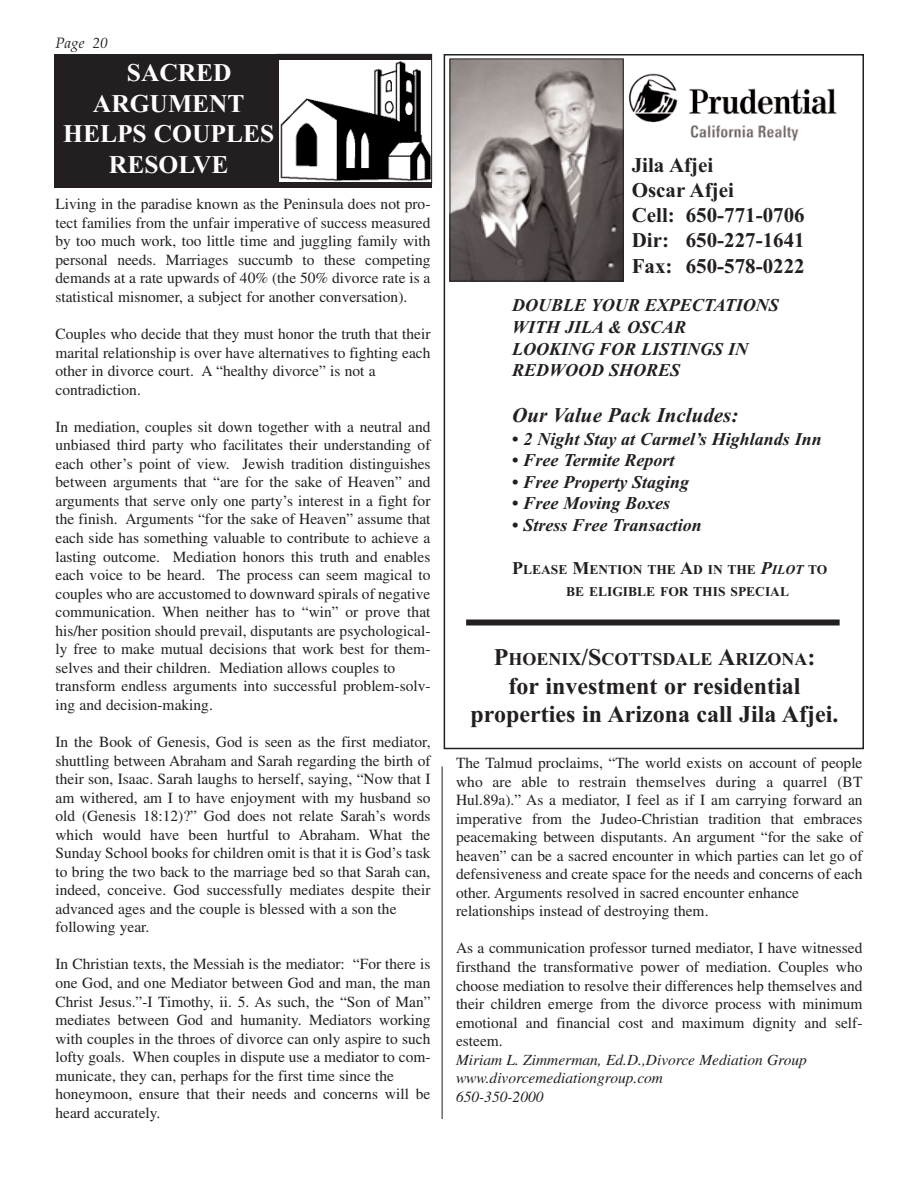
<style>
.page{position:relative;width:918px;height:1188px;background:#fff}
.page>*{position:absolute;margin:0;border:0;box-sizing:border-box;transform-origin:0 0}
.t1{font:700 25.5px "Times New Roman";color:#fff}
.t2{font:700 24px/28.8px "Times New Roman";color:#231f20;text-align:center}
.t3{font:700 21px/25.2px "Times New Roman";color:#231f20}
.t4{font:italic 700 21px "Times New Roman";color:#231f20}
.t5{font:italic 700 18px/21.6px "Times New Roman";color:#231f20}
.t6{font:700 18px "Times New Roman";color:#231f20}
.t7{font:15.45px/18.6px "Times";color:#231f20}
.t8{font:italic 15.45px/18.6px "Times";color:#231f20}
.t9{font:italic 15px "Palatino";color:#231f20}
.t10{font:700 13.5px/21.6px "Times New Roman";color:#231f20}
.s1{font-size:18px}
.s2{font-style:italic;font-size:18px}
.s3{font-style:italic}
.s4{font-size:24px}
</style>
<div class="page">
<div style="left:444px;top:54px;width:420px;height:695px;border:2px solid #231f20"></div>
<img style="left:628px;top:73px;width:209px;height:68px">
<img style="left:452px;top:60px;width:170px;height:219px">
<div style="left:450px;top:58px;width:174px;height:223px;border:1px solid #231f20"></div>
<div style="left:466px;top:620px;width:374px;height:6px;background:#231f20"></div>
<hr style="left:442px;top:766px;width:1px;height:353px;background:#231f20">
<div style="left:54px;top:54px;width:378px;height:134px;background:#231f20"></div>
<img style="left:279px;top:60px;width:151px;height:122px">
<div style="left:276px;top:54px;width:156px;height:130px;border:1px solid #231f20"></div>
<p class="t9" style="left:56px;top:35px;width:54px">Page 20</p>
<h1 class="t1" style="left:127px;top:57px;width:106px">SACRED</h1>
<h1 class="t1" style="left:93px;top:88px;width:153px">ARGUMENT</h1>
<h1 class="t1" style="left:63px;top:118px;width:213px">HELPS COUPLES</h1>
<h1 class="t1" style="left:109px;top:149px;width:121px">RESOLVE</h1>
<p class="t7" style="left:56px;top:196px;width:377px;text-align:justify">Living in the paradise known as the Peninsula does not pro&shy;tect families from the unfair imperative of success measured by too much work, too little time and juggling family with personal needs. Marriages succumb to these competing demands at a rate upwards of 40% (the 50% divorce rate is a statistical misnomer, a subject for another conversation).</p>
<p class="t7" style="left:56px;top:326px;width:376px">Couples who decide that they must honor the truth that their marital relationship is over have alternatives to fighting each other in divorce court. A “healthy divorce” is not a contradiction.</p>
<p class="t7" style="left:56px;top:419px;width:377px">In mediation, couples sit down together with a neutral and unbiased third party who facilitates their understanding of each other’s point of view. Jewish tradition distinguishes between arguments that “are for the sake of Heaven” and arguments that serve only one party’s interest in a fight for the finish. Arguments “for the sake of Heaven” assume that each side has something valuable to contribute to achieve a lasting outcome. Mediation honors this truth and enables each voice to be heard. The process can seem magical to couples who are accustomed to downward spirals of negative communication. When neither has to “win” or prove that his/her position should prevail, disputants are psychological&shy;ly free to make mutual decisions that work best for them&shy;selves and their children. Mediation allows couples to transform endless arguments into successful problem-solv&shy;ing and decision-making.</p>
<p class="t7" style="left:55px;top:734px;width:377px">In the Book of Genesis, God is seen as the first mediator, shuttling between Abraham and Sarah regarding the birth of their son, Isaac. Sarah laughs to herself, saying, “Now that I am withered, am I to have enjoyment with my husband so old (Genesis 18:12)?” God does not relate Sarah’s words which would have been hurtful to Abraham. What the Sunday School books for children omit is that it is God’s task to bring the two back to the marriage bed so that Sarah can, indeed, conceive. God successfully mediates despite their advanced ages and the couple is blessed with a son the following year.</p>
<p class="t7" style="left:55px;top:957px;width:377px">In Christian texts, the Messiah is the mediator: “For there is one God, and one Mediator between God and man, the man Christ Jesus.”-I Timothy, ii. 5. As such, the “Son of Man” mediates between God and humanity. Mediators working with couples in the throes of divorce can only aspire to such lofty goals. When couples in dispute use a mediator to com&shy;municate, they can, perhaps for the first time since the honeymoon, ensure that their needs and concerns will be heard accurately.</p>
<h3 class="t3" style="left:632px;top:152px;width:174px">Jila Afjei<br>Oscar Afjei<br>Cell: 650-771-0706<br>Dir: 650-227-1641<br>Fax: 650-578-0222</h3>
<p class="t5" style="left:512px;top:294px;width:268px">DOUBLE YOUR EXPECTATIONS<br>WITH JILA &amp; OSCAR<br>LOOKING FOR LISTINGS IN<br>REDWOOD SHORES</p>
<h3 class="t4" style="left:512px;top:402px;width:228px">Our Value Pack Includes:</h3>
<p class="t5" style="left:512px;top:428px;width:311px">• 2 Night Stay at Carmel’s Highlands Inn</p>
<p class="t5" style="left:512px;top:449px;width:164px">• Free Termite Report</p>
<p class="t5" style="left:512px;top:471px;width:179px">• Free Property Staging</p>
<p class="t5" style="left:512px;top:492px;width:160px">• Free Moving Boxes</p>
<p class="t5" style="left:512px;top:514px;width:191px">• Stress Free Transaction</p>
<p class="t10" style="left:566px;top:559px;width:263px;text-indent:-54px"><span class="s1">P</span>LEASE <span class="s1">M</span>ENTION THE <span class="s1">A</span>D IN THE <span class="s2">P</span><span class="s3">ILOT</span> TO<br>BE ELIGIBLE FOR THIS SPECIAL</p>
<p class="t6" style="left:494px;top:648px;width:323px"><span class="s4">P</span>HOENIX<span class="s4">/S</span>COTTSDALE <span class="s4">A</span>RIZONA<span class="s4">:</span></p>
<h2 class="t2" style="left:471px;top:671px;width:369px">for investment or residential properties in Arizona call Jila Afjei.</h2>
<p class="t7" style="left:456px;top:755px;width:408px">The Talmud proclaims, “The world exists on account of people who are able to restrain themselves during a quarrel (BT Hul.89a).” As a mediator, I feel as if I am carrying forward an imperative from the Judeo-Christian tradition that embraces peacemaking between disputants. An argument “for the sake of heaven” can be a sacred encounter in which parties can let go of defensiveness and create space for the needs and concerns of each other. Arguments resolved in sacred encounter enhance relationships instead of destroying them.</p>
<p class="t7" style="left:456px;top:941px;width:408px;text-align:justify">As a communication professor turned mediator, I have witnessed firsthand the transformative power of mediation. Couples who choose mediation to resolve their differences help themselves and their children emerge from the divorce process with minimum emotional and financial cost and maximum dignity and self&shy;esteem.</p>
<p class="t8" style="left:456px;top:1052px;width:352px">Miriam L. Zimmerman, Ed.D.,Divorce Mediation Group www.divorcemediationgroup.com<br>650-350-2000</p>
</div>
